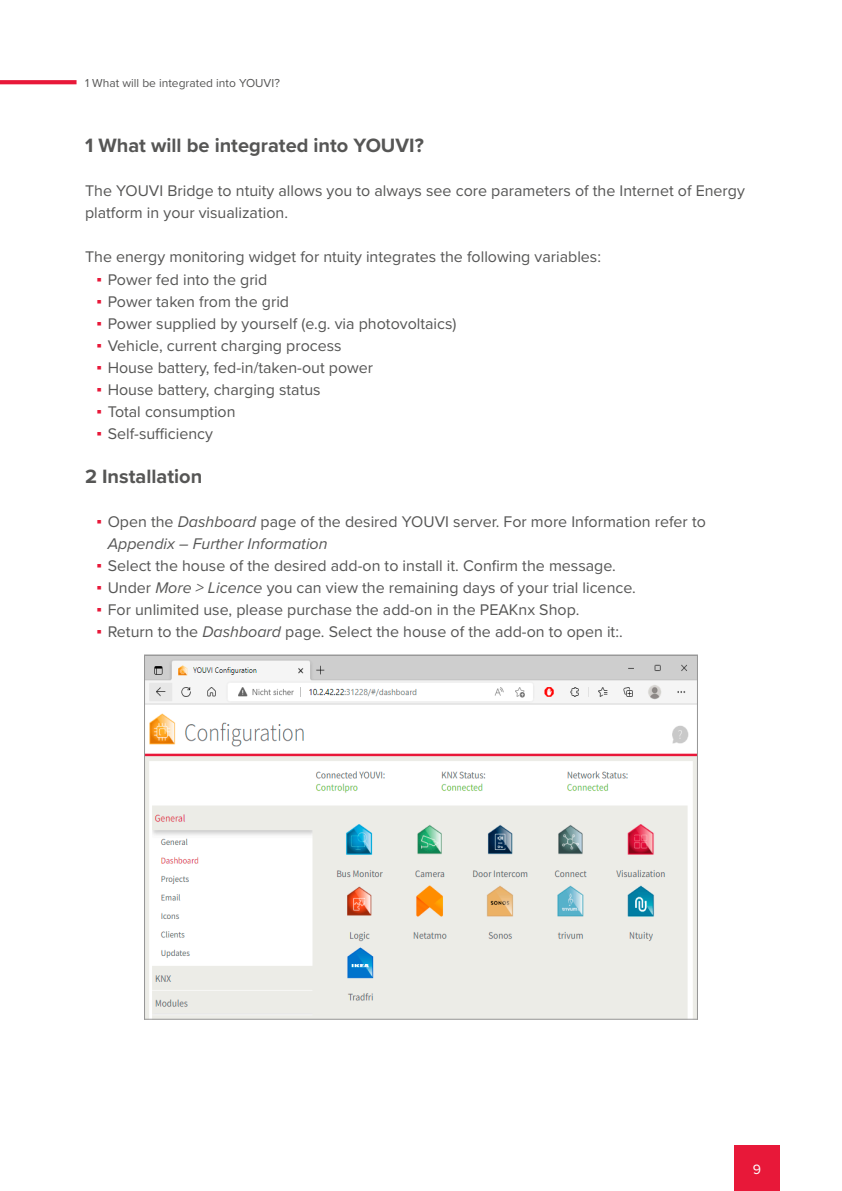
<style>
.page{position:relative;width:842px;height:1191px;background:#fff}
.page>*{position:absolute;margin:0;border:0;box-sizing:border-box;transform-origin:0 0}
.Überschrift_Ebene_1{font:700 20px "Proxima Nova";color:#565655}
.Fließtext_8pt__80__S{font:16px/22px "Proxima Nova";color:#565655}
.t1{font:14px "Proxima Nova";color:#fff}
.t2{font:12px "Proxima Nova";color:#565655}
.s1{font-family:"Verdana";color:#e81839}
.s2{font-style:italic}
</style>
<div class="page">
<div style="left:734px;top:1145px;width:46px;height:46px;background:#e81839"></div>
<svg style="left:0;top:80px;width:77px;height:4px"></svg>
<img style="left:146px;top:657px;width:550px;height:360px">
<p class="t2" style="left:85px;top:74px;width:196px">1 What will be integrated into YOUVI?</p>
<p class="Überschrift_Ebene_1" style="left:85px;top:131px;width:340px">1 What will be integrated into YOUVI?</p>
<p class="Fließtext_8pt__80__S" style="left:85px;top:179px;width:661px">The YOUVI Bridge to ntuity allows you to always see core parameters of the Internet of Energy platform in your visualization.</p>
<p class="Fließtext_8pt__80__S" style="left:85px;top:245px;width:517px">The energy monitoring widget for ntuity integrates the following variables:</p>
<p class="Fließtext_8pt__80__S" style="left:96px;top:267px;width:173px"><span class="s1">▪</span> Power fed into the grid</p>
<p class="Fließtext_8pt__80__S" style="left:96px;top:289px;width:194px"><span class="s1">▪</span> Power taken from the grid</p>
<p class="Fließtext_8pt__80__S" style="left:96px;top:311px;width:362px"><span class="s1">▪</span> Power supplied by yourself (e.g. via photovoltaics)</p>
<p class="Fließtext_8pt__80__S" style="left:96px;top:333px;width:247px"><span class="s1">▪</span> Vehicle, current charging process</p>
<p class="Fließtext_8pt__80__S" style="left:96px;top:355px;width:278px"><span class="s1">▪</span> House battery, fed-in/taken-out power</p>
<p class="Fließtext_8pt__80__S" style="left:96px;top:377px;width:226px"><span class="s1">▪</span> House battery, charging status</p>
<p class="Fließtext_8pt__80__S" style="left:96px;top:399px;width:141px"><span class="s1">▪</span> Total consumption</p>
<p class="Fließtext_8pt__80__S" style="left:96px;top:421px;width:118px"><span class="s1">▪</span> Self-sufficiency</p>
<p class="Überschrift_Ebene_1" style="left:85px;top:461px;width:119px">2 Installation</p>
<p class="Fließtext_8pt__80__S" style="left:108px;top:509px;width:600px;text-indent:-11px"><span class="s1">▪</span> Open the <span class="s2">Dashboard</span> page of the desired YOUVI server. For more Information refer to<br><span class="s2">Appendix – Further Information</span></p>
<p class="Fließtext_8pt__80__S" style="left:96px;top:553px;width:521px"><span class="s1">▪</span> Select the house of the desired add-on to install it. Confirm the message.</p>
<p class="Fließtext_8pt__80__S" style="left:96px;top:575px;width:541px"><span class="s1">▪</span> Under <span class="s2">More &gt; Licence</span> you can view the remaining days of your trial licence.</p>
<p class="Fließtext_8pt__80__S" style="left:96px;top:597px;width:484px"><span class="s1">▪</span> For unlimited use, please purchase the add-on in the PEAKnx Shop.</p>
<p class="Fließtext_8pt__80__S" style="left:96px;top:619px;width:528px"><span class="s1">▪</span> Return to the <span class="s2">Dashboard</span> page. Select the house of the add-on to open it:.</p>
<p class="t1" style="left:753px;top:1159px;width:10px">9</p>
</div>
